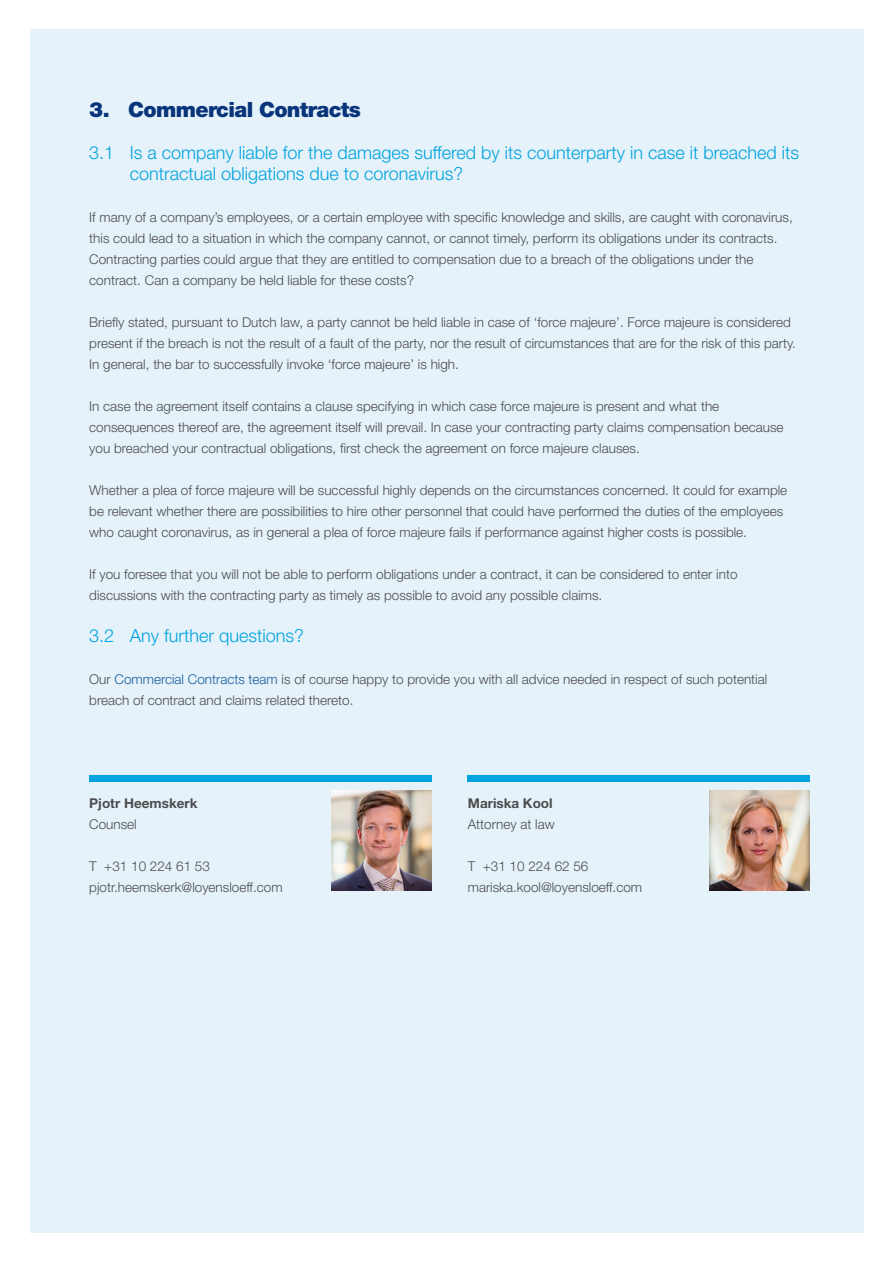
<style>
.page{position:relative;width:893px;height:1263px;background:#fff}
.page>*{position:absolute;margin:0;border:0;box-sizing:border-box;transform-origin:0 0}
.Subkop_donkerblauw_1{font:900 21px "Helvetica Neue LT Pro";letter-spacing:-.03em;color:#08347b}
.Kopje_12_pt{font:300 18px/21px "Helvetica Neue LT Pro";color:#00a2df}
.Body{font:300 13.5px/21px "Helvetica Neue LT Pro";color:#4b4c4d}
.Body-2{font:700 13.5px "Helvetica Neue LT Pro";color:#4b4c4d}
.s1{color:#175d9e}
</style>
<div class="page">
<div style="left:30px;top:30px;width:833px;height:1203px;background:#e6f2fa"></div>
<div style="left:89px;top:775px;width:343px;height:6px;background:#00a2df"></div>
<img style="left:331px;top:791px;width:100px;height:99px">
<div style="left:468px;top:775px;width:342px;height:6px;background:#00a2df"></div>
<img style="left:710px;top:791px;width:100px;height:100px">
<p class="Subkop_donkerblauw_1" style="left:89px;top:97px;width:273px">3. Commercial Contracts</p>
<p class="Kopje_12_pt" style="left:130px;top:142px;width:671px;text-indent:-41px">3.1 Is a company liable for the damages suffered by its counterparty in case it breached its contractual obligations due to coronavirus?</p>
<p class="Body" style="left:89px;top:206px;width:705px">If many of a company’s employees, or a certain employee with specific knowledge and skills, are caught with coronavirus, this could lead to a situation in which the company cannot, or cannot timely, perform its obligations under its contracts.<br>Contracting parties could argue that they are entitled to compensation due to a breach of the obligations under the contract. Can a company be held liable for these costs?</p>
<p class="Body" style="left:89px;top:311px;width:708px">Briefly stated, pursuant to Dutch law, a party cannot be held liable in case of ‘force majeure’. Force majeure is considered present if the breach is not the result of a fault of the party, nor the result of circumstances that are for the risk of this party.<br>In general, the bar to successfully invoke ‘force majeure’ is high.</p>
<p class="Body" style="left:89px;top:395px;width:696px">In case the agreement itself contains a clause specifying in which case force majeure is present and what the consequences thereof are, the agreement itself will prevail. In case your contracting party claims compensation because you breached your contractual obligations, first check the agreement on force majeure clauses.</p>
<p class="Body" style="left:89px;top:479px;width:699px">Whether a plea of force majeure will be successful highly depends on the circumstances concerned. It could for example be relevant whether there are possibilities to hire other personnel that could have performed the duties of the employees who caught coronavirus, as in general a plea of force majeure fails if performance against higher costs is possible.</p>
<p class="Body" style="left:89px;top:563px;width:650px">If you foresee that you will not be able to perform obligations under a contract, it can be considered to enter into discussions with the contracting party as timely as possible to avoid any possible claims.</p>
<p class="Kopje_12_pt" style="left:89px;top:625px;width:216px">3.2 Any further questions?</p>
<p class="Body" style="left:89px;top:668px;width:679px">Our <span class="s1">Commercial Contracts team</span> is of course happy to provide you with all advice needed in respect of such potential breach of contract and claims related thereto.</p>
<p class="Body-2" style="left:89px;top:794px;width:110px">Pjotr Heemskerk</p>
<p class="Body" style="left:89px;top:813px;width:49px">Counsel</p>
<p class="Body" style="left:89px;top:855px;width:122px">T +31 10 224 61 53</p>
<p class="Body" style="left:89px;top:876px;width:195px">pjotr.heemskerk@loyensloeff.com</p>
<p class="Body-2" style="left:468px;top:794px;width:86px">Mariska Kool</p>
<p class="Body" style="left:468px;top:813px;width:89px">Attorney at law</p>
<p class="Body" style="left:468px;top:855px;width:122px">T +31 10 224 62 56</p>
<p class="Body" style="left:468px;top:876px;width:176px">mariska.kool@loyensloeff.com</p>
</div>
